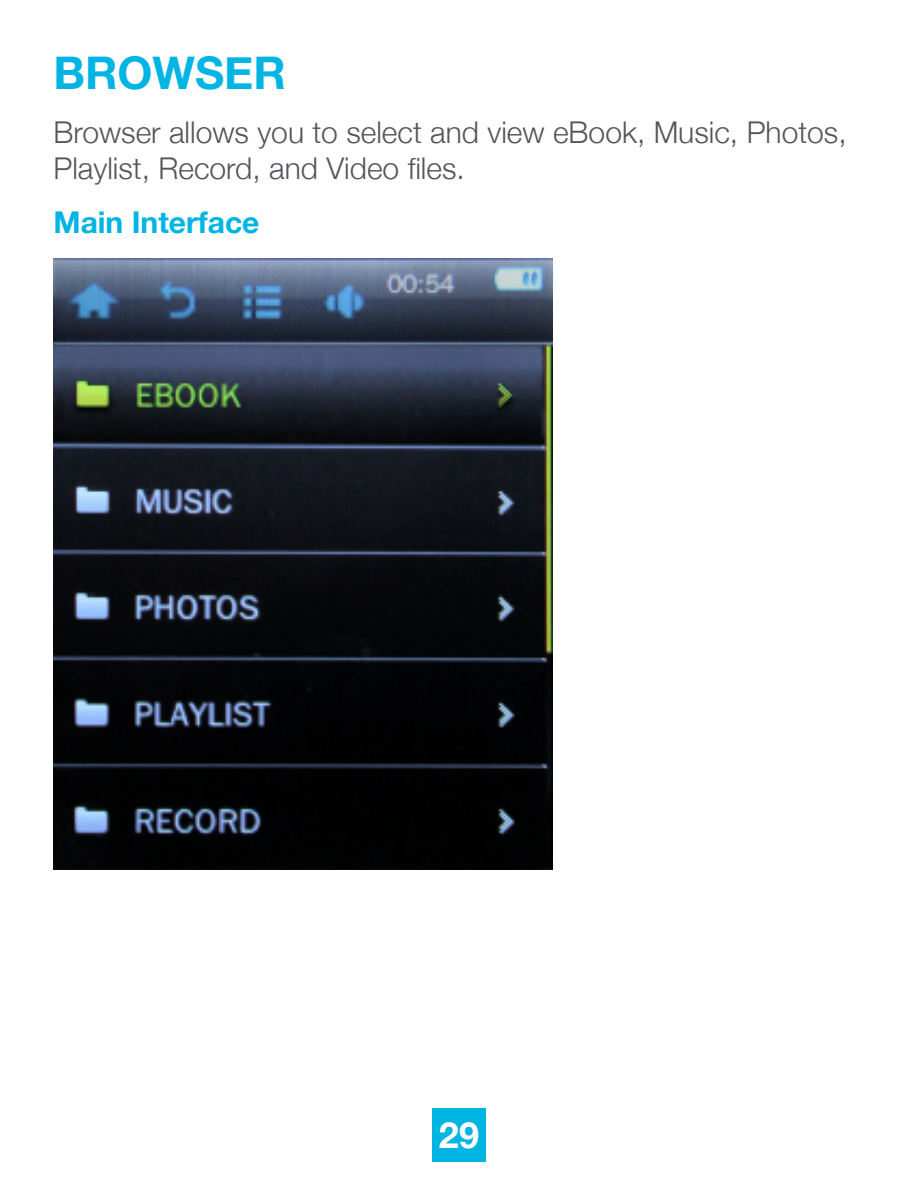
<style>
.page{position:relative;width:918px;height:1188px;background:#fff}
.page>*{position:absolute;margin:0;border:0;box-sizing:border-box;transform-origin:0 0}
.t1{font:700 45px "Helvetica Neue";color:#00b4e3}
.t2{font:700 36px "Helvetica Neue";color:#fff}
.t3{font:300 30px/36px "Helvetica Neue";color:#54555a}
.t4{font:700 30px "Helvetica Neue";color:#00b4e3}
</style>
<div class="page">
<div style="left:432px;top:1108px;width:54px;height:54px;background:#00b4e3"></div>
<img style="left:53px;top:258px;width:500px;height:612px">
<h1 class="t1" style="left:53px;top:38px;width:234px">BROWSER</h1>
<p class="t3" style="left:53px;top:112px;width:795px">Browser allows you to select and view eBook, Music, Photos,<br>Playlist, Record, and Video files.</p>
<p class="t4" style="left:53px;top:199px;width:208px">Main Interface</p>
<p class="t2" style="left:439px;top:1107px;width:42px">29</p>
</div>
